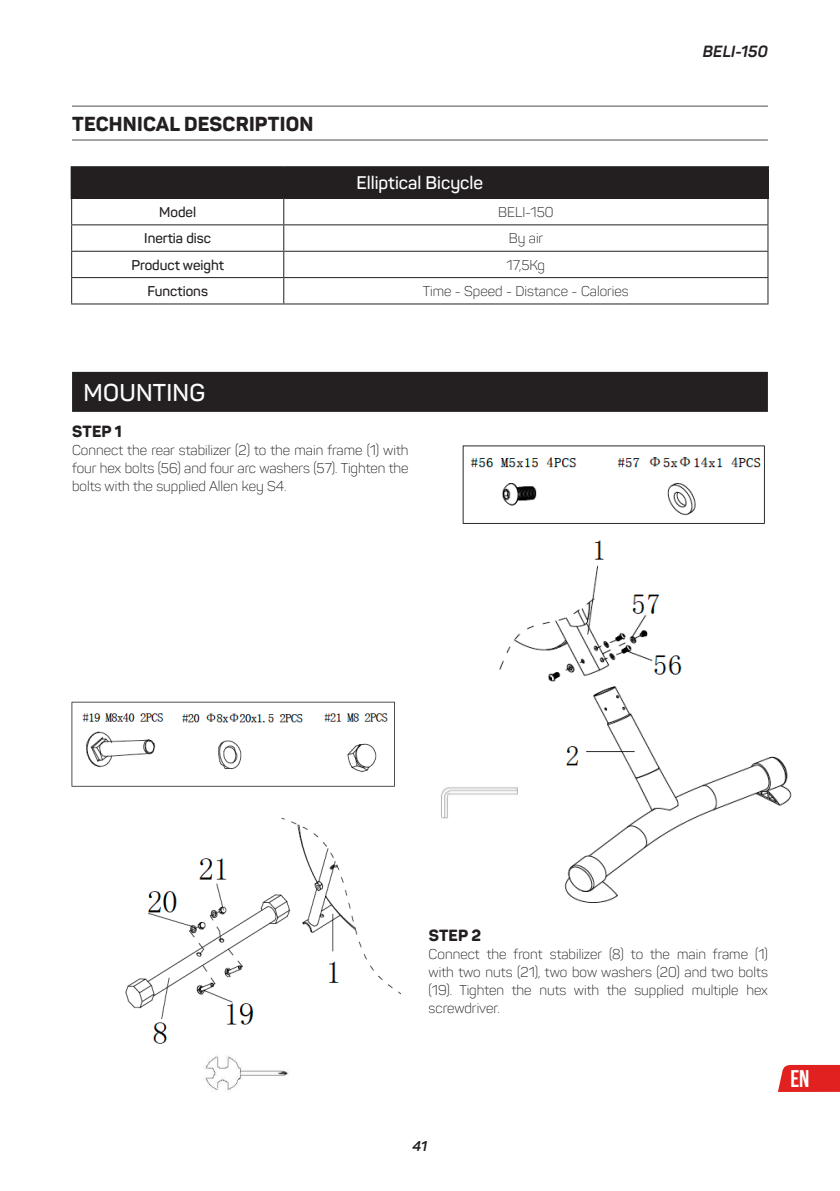
<style>
.page{position:relative;width:840px;height:1191px;background:#fff}
.page>*{position:absolute;margin:0;border:0;box-sizing:border-box;transform-origin:0 0}
.t1{font:600 24px "Panton";letter-spacing:.01em;color:#fff}
.t2{font:700 24px "Bebas Neue";color:#fff}
.t3{font:800 20px "Panton";letter-spacing:.01em;color:#231f20}
.t4{font:600 18px "Panton";color:#fff}
.t5{font:800 16px "Panton";letter-spacing:.01em;color:#231f20}
.t6{font:italic 700 16px "Panton";letter-spacing:.01em;color:#241f21}
.t7{font:300 14px/18px "Panton";color:#231f20;text-align:justify}
.t8{font:600 14px "Panton";color:#231f20}
.t9{font:italic 700 14px "Panton";color:#231f20}
</style>
<div class="page">
<svg style="left:778px;top:1065px;width:61px;height:27px;background:#e12c2a"></svg>
<hr style="left:72px;top:106px;width:695px;height:1px;background:#504b4e">
<hr style="left:72px;top:139px;width:695px;height:1px;background:#504b4e">
<div style="left:72px;top:372px;width:695px;height:40px;background:#241f21"></div>
<div style="left:72px;top:167px;width:695px;height:31px;background:#231f20"></div>
<hr style="left:71px;top:166px;width:212px;height:2px;background:#231f20">
<hr style="left:71px;top:168px;width:2px;height:29px;background:#231f20">
<hr style="left:283px;top:166px;width:485px;height:2px;background:#231f20">
<hr style="left:766px;top:168px;width:2px;height:29px;background:#231f20">
<hr style="left:71px;top:197px;width:212px;height:2px;background:#231f20">
<hr style="left:283px;top:197px;width:485px;height:2px;background:#231f20">
<hr style="left:71px;top:224px;width:212px;height:1px;background:#231f20">
<hr style="left:283px;top:224px;width:485px;height:1px;background:#231f20">
<hr style="left:71px;top:251px;width:212px;height:1px;background:#231f20">
<hr style="left:283px;top:251px;width:485px;height:1px;background:#231f20">
<hr style="left:71px;top:277px;width:212px;height:1px;background:#231f20">
<svg style="left:71px;top:199px;width:1px;height:104px"></svg>
<hr style="left:283px;top:277px;width:485px;height:1px;background:#231f20">
<svg style="left:283px;top:199px;width:1px;height:104px"></svg>
<svg style="left:767px;top:199px;width:1px;height:104px"></svg>
<hr style="left:71px;top:303px;width:212px;height:1px;background:#231f20">
<hr style="left:283px;top:303px;width:485px;height:1px;background:#231f20">
<img style="left:71px;top:701px;width:329px;height:389px">
<img style="left:441px;top:445px;width:351px;height:458px">
<div style="left:434px;top:825px;width:139px;height:23px;background:#fff"></div>
<h2 class="t3" style="left:72px;top:111px;width:243px">TECHNICAL DESCRIPTION</h2>
<p class="t4" style="left:356px;top:172px;width:128px">Elliptical Bicycle</p>
<p class="t8" style="left:159px;top:203px;width:38px">Model</p>
<p class="t7" style="left:498px;top:203px;width:57px">BELI-150</p>
<p class="t8" style="left:144px;top:230px;width:68px">Inertia disc</p>
<p class="t7" style="left:508px;top:229px;width:36px">By air</p>
<p class="t8" style="left:131px;top:256px;width:94px">Product weight</p>
<p class="t7" style="left:506px;top:256px;width:40px">17,5Kg</p>
<p class="t8" style="left:147px;top:282px;width:62px">Functions</p>
<p class="t7" style="left:422px;top:282px;width:207px">Time - Speed - Distance - Calories</p>
<h1 class="t1" style="left:83px;top:378px;width:123px">MOUNTING</h1>
<p class="t5" style="left:72px;top:421px;width:51px">STEP 1</p>
<p class="t7" style="left:72px;top:441px;width:338px">Connect the rear stabilizer (2) to the main frame (1) with four hex bolts (56) and four arc washers (57). Tighten the bolts with the supplied Allen key S4.</p>
<p class="t6" style="left:702px;top:41px;width:67px">BELI-150</p>
<p class="t5" style="left:428px;top:925px;width:54px">STEP 2</p>
<p class="t7" style="left:428px;top:945px;width:340px">Connect the front stabilizer (8) to the main frame (1) with two nuts (21), two bow washers (20) and two bolts (19). Tighten the nuts with the supplied multiple hex screwdriver.</p>
<p class="t9" style="left:412px;top:1137px;width:16px">41</p>
<h1 class="t2" style="left:790px;top:1066px;width:21px">EN</h1>
</div>
